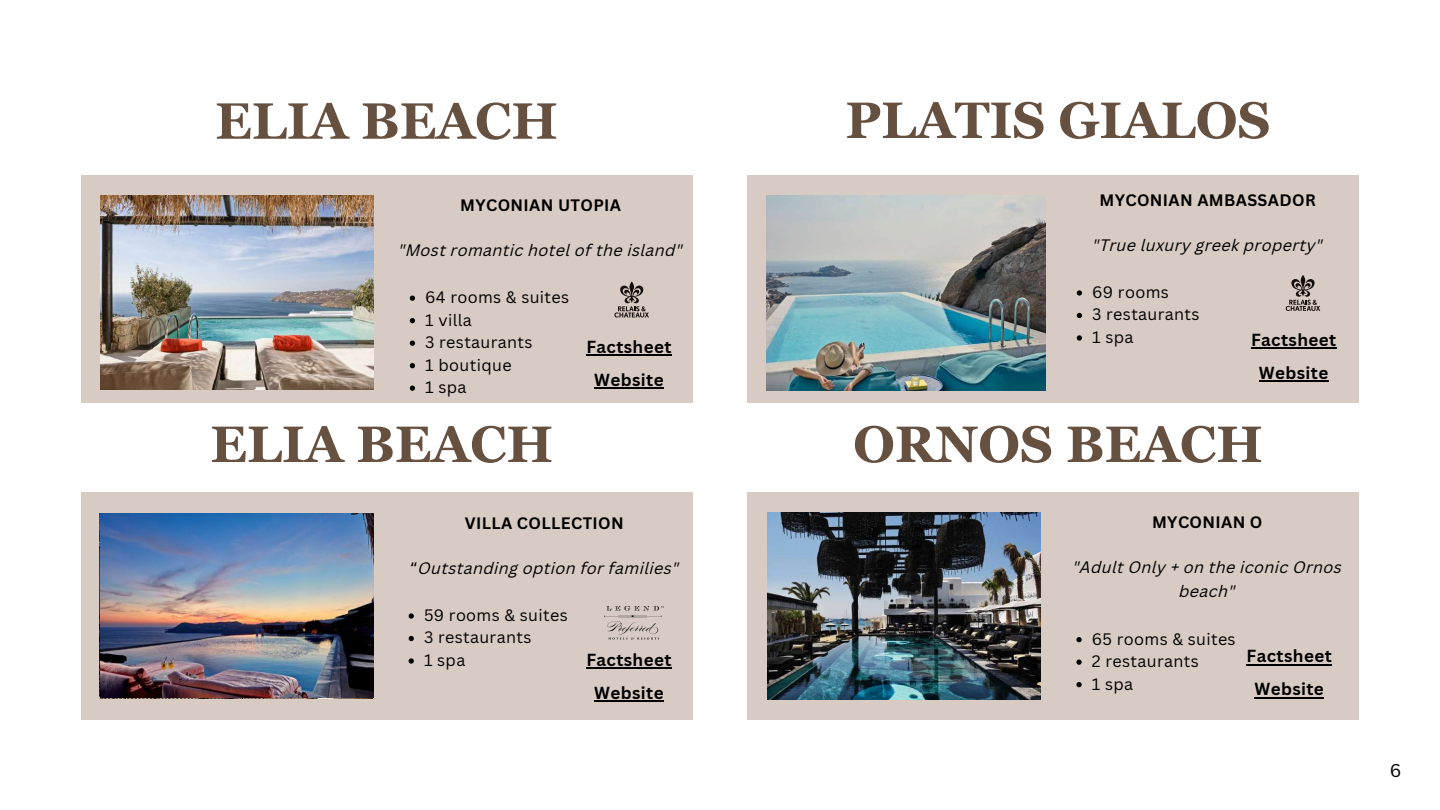
<style>
.page{position:relative;width:1440px;height:810px;background:#fff}
.page>*{position:absolute;margin:0;border:0;box-sizing:border-box;transform-origin:0 0}
.t1{font:700 51px "Georgia Pro";color:#665040}
.t2{font:18px "Canva Sans";color:#000}
.t3{font:700 17px/33px "Canva Sans";letter-spacing:.02em;color:#000;text-align:center}
.t4{font:16.1px/22.5px "Canva Sans";letter-spacing:.02em;color:#000}
.t5{font:italic 16.1px/24.8px "Canva Sans";letter-spacing:.02em;color:#000;text-align:center}
.t6{font:700 16.1px "Canva Sans";letter-spacing:.02em;color:#000}
.s1{font-family:"Noto Sans Gurmukhi";font-style:normal}
</style>
<div class="page">
<div style="left:81px;top:175px;width:611px;height:228px;background:#d7cbc4"></div>
<svg style="left:410px;top:296px;width:5px;height:5px"></svg>
<svg style="left:410px;top:318px;width:5px;height:5px"></svg>
<svg style="left:410px;top:341px;width:5px;height:5px"></svg>
<svg style="left:410px;top:363px;width:5px;height:5px"></svg>
<svg style="left:410px;top:386px;width:5px;height:5px"></svg>
<div style="left:81px;top:492px;width:611px;height:228px;background:#d7cbc4"></div>
<svg style="left:409px;top:613px;width:5px;height:6px"></svg>
<svg style="left:409px;top:636px;width:5px;height:5px"></svg>
<svg style="left:409px;top:658px;width:5px;height:6px"></svg>
<svg style="left:614px;top:281px;width:35px;height:37px"></svg>
<hr style="left:586px;top:354px;width:86px;height:2px;background:#000">
<hr style="left:594px;top:387px;width:70px;height:2px;background:#000">
<img style="left:101px;top:196px;width:273px;height:194px">
<img style="left:101px;top:514px;width:273px;height:184px">
<svg style="left:604px;top:606px;width:60px;height:34px"></svg>
<hr style="left:586px;top:667px;width:86px;height:2px;background:#000">
<hr style="left:594px;top:700px;width:70px;height:2px;background:#000">
<div style="left:748px;top:175px;width:611px;height:228px;background:#d7cbc4"></div>
<svg style="left:1077px;top:290px;width:5px;height:6px"></svg>
<svg style="left:1077px;top:313px;width:5px;height:5px"></svg>
<svg style="left:1077px;top:335px;width:5px;height:6px"></svg>
<img style="left:766px;top:196px;width:279px;height:194px">
<hr style="left:1251px;top:347px;width:86px;height:2px;background:#000">
<hr style="left:1259px;top:380px;width:70px;height:2px;background:#000">
<div style="left:748px;top:492px;width:611px;height:228px;background:#d7cbc4"></div>
<img style="left:767px;top:513px;width:273px;height:186px">
<svg style="left:1076px;top:637px;width:6px;height:5px"></svg>
<svg style="left:1076px;top:660px;width:6px;height:5px"></svg>
<svg style="left:1076px;top:682px;width:6px;height:5px"></svg>
<hr style="left:1247px;top:664px;width:85px;height:1px;background:#000">
<hr style="left:1254px;top:697px;width:70px;height:1px;background:#000">
<svg style="left:1286px;top:275px;width:34px;height:36px"></svg>
<h1 class="t1" style="left:215px;top:92px;width:344px">ELIA BEACH</h1>
<p class="t6" style="left:460px;top:194px;width:162px">MYCONIAN UTOPIA</p>
<p class="t5" style="left:399px;top:239px;width:286px">"Most romantic hotel of the island"</p>
<p class="t4" style="left:425px;top:286px;width:146px">64 rooms &amp; suites<br>1 villa<br>3 restaurants<br>1 boutique<br>1 spa</p>
<p class="t3" style="left:586px;top:330px;width:87px">Factsheet<br>Website</p>
<h1 class="t1" style="left:210px;top:415px;width:344px">ELIA BEACH</h1>
<p class="t6" style="left:465px;top:511px;width:160px">VILLA COLLECTION</p>
<p class="t5" style="left:410px;top:557px;width:271px"><span class="s1">“</span>Outstanding option for families"</p>
<p class="t4" style="left:424px;top:603px;width:145px">59 rooms &amp; suites<br>3 restaurants<br>1 spa</p>
<p class="t3" style="left:586px;top:643px;width:87px">Factsheet<br>Website</p>
<h1 class="t1" style="left:845px;top:91px;width:427px">PLATIS GIALOS</h1>
<p class="t6" style="left:1099px;top:188px;width:218px">MYCONIAN AMBASSADOR</p>
<p class="t5" style="left:1092px;top:234px;width:232px">"True luxury greek property"</p>
<p class="t4" style="left:1092px;top:280px;width:109px">69 rooms<br>3 restaurants<br>1 spa</p>
<p class="t3" style="left:1251px;top:323px;width:87px">Factsheet<br>Website</p>
<h1 class="t1" style="left:853px;top:415px;width:411px">ORNOS BEACH</h1>
<p class="t6" style="left:1152px;top:510px;width:112px">MYCONIAN O</p>
<p class="t5" style="left:1073px;top:556px;width:271px">"Adult Only + on the iconic Ornos beach"</p>
<p class="t4" style="left:1092px;top:627px;width:145px">65 rooms &amp; suites<br>2 restaurants<br>1 spa</p>
<p class="t3" style="left:1247px;top:639px;width:87px">Factsheet<br>Website</p>
<p class="t2" style="left:1390px;top:758px;width:13px">6</p>
</div>
